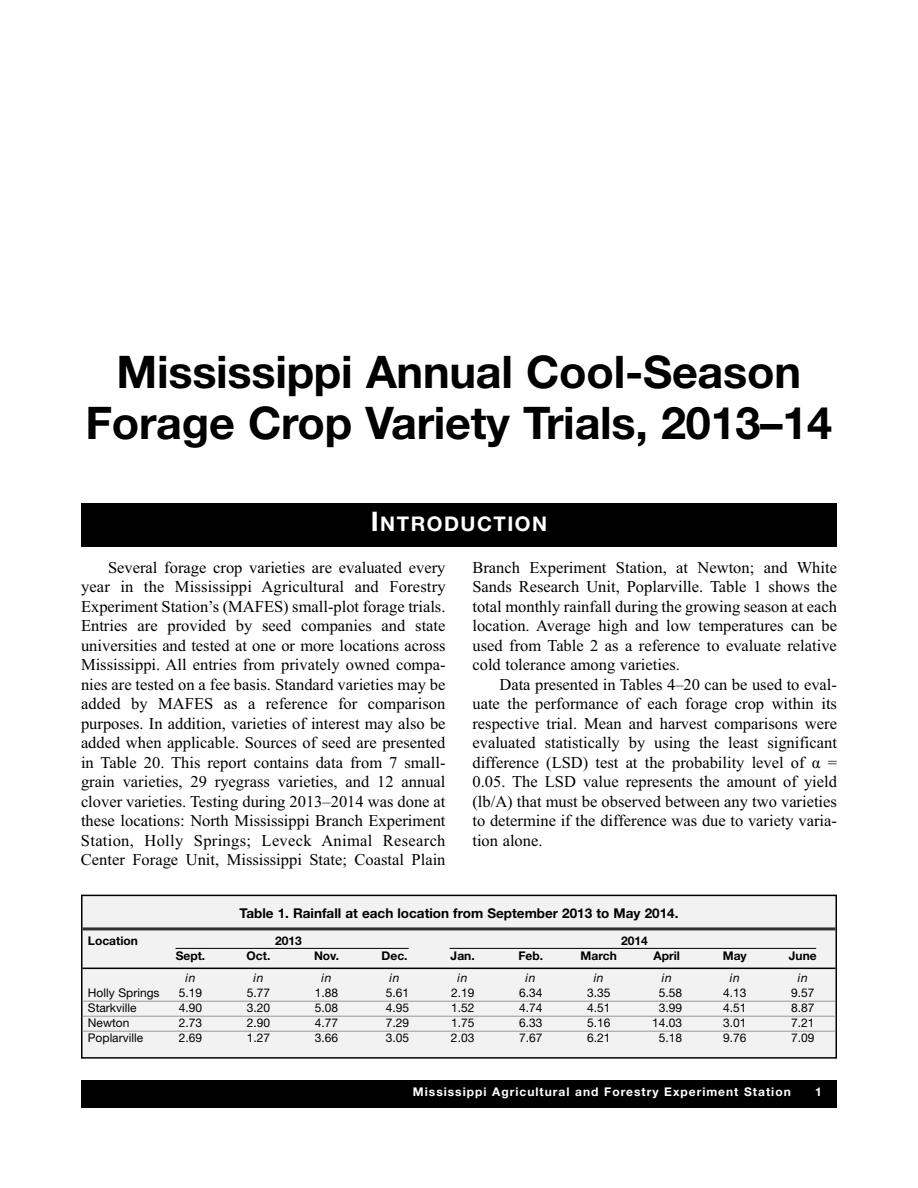
<style>
.page{position:relative;width:918px;height:1188px;background:#fff}
.page>*{position:absolute;margin:0;border:0;box-sizing:border-box;transform-origin:0 0}
.t1{font:700 45px/51px "Helvetica Neue LT Std";letter-spacing:-.005em;color:#000;text-align:center}
.t2{font:700 20.25px "Helvetica Neue LT Std";letter-spacing:.075em;color:#fff}
.t3{font:16.5px/19.5px "Times New Roman";color:#000;text-align:justify}
.t4{font:700 13.5px "Helvetica Neue LT Std";color:#000}
.t5{font:12px "Helvetica Neue LT Std";color:#000}
.t6{font:700 12px "Helvetica Neue LT Std";color:#000}
.t7{font:700 12px "Helvetica Neue LT Std";letter-spacing:.085em;color:#fff}
.t8{font:italic 12px "Helvetica Neue LT Std";letter-spacing:.055em;color:#000}
.s1{font-size:27px}
</style>
<div class="page">
<div style="left:81px;top:1081px;width:756px;height:27px;background:#000"></div>
<div style="left:81px;top:1080px;width:756px;height:27px;background:#000"></div>
<div style="left:81px;top:503px;width:756px;height:43px;background:#000"></div>
<div style="left:82px;top:896px;width:754px;height:161px;background:#f2f2f2"></div>
<div style="left:81px;top:895px;width:756px;height:164px;border:2px solid #000"></div>
<hr style="left:82px;top:927px;width:754px;height:3px;background:#333">
<hr style="left:82px;top:968px;width:754px;height:1px;background:#000">
<hr style="left:82px;top:1001px;width:754px;height:1px;background:#999">
<hr style="left:82px;top:1016px;width:754px;height:1px;background:#999">
<hr style="left:82px;top:1031px;width:754px;height:1px;background:#999">
<hr style="left:176px;top:948px;width:233px;height:1px;background:#000">
<hr style="left:450px;top:948px;width:366px;height:1px;background:#000">
<h1 class="t1" style="left:85px;top:351px;width:748px">Mississippi Annual Cool-Season<br>Forage Crop Variety Trials, 2013–14</h1>
<p class="t2" style="left:371px;top:516px;width:178px"><span class="s1">I</span>NTRODUCTION</p>
<p class="t3" style="left:81px;top:557px;width:366px;text-indent:27px">Several forage crop varieties are evaluated every year in the Mississippi Agricultural and Forestry Experiment Station’s (MAFES) small-plot forage trials.<br>Entries are provided by seed companies and state universities and tested at one or more locations across Mississippi. All entries from privately owned compa&shy;nies are tested on a fee basis. Standard varieties may be added by MAFES as a reference for comparison purposes. In addition, varieties of interest may also be added when applicable. Sources of seed are presented in Table 20. This report contains data from 7 small&shy;grain varieties, 29 ryegrass varieties, and 12 annual clover varieties. Testing during 2013–2014 was done at these locations: North Mississippi Branch Experiment Station, Holly Springs; Leveck Animal Research Center Forage Unit, Mississippi State; Coastal Plain</p>
<p class="t3" style="left:472px;top:557px;width:366px">Branch Experiment Station, at Newton; and White Sands Research Unit, Poplarville. Table 1 shows the total monthly rainfall during the growing season at each location. Average high and low temperatures can be used from Table 2 as a reference to evaluate relative cold tolerance among varieties.</p>
<p class="t3" style="left:472px;top:674px;width:366px;text-indent:27px">Data presented in Tables 4–20 can be used to eval&shy;uate the performance of each forage crop within its respective trial. Mean and harvest comparisons were evaluated statistically by using the least significant difference (LSD) test at the probability level of α = 0.05. The LSD value represents the amount of yield (lb/A) that must be observed between any two varieties to determine if the difference was due to variety varia&shy;tion alone.</p>
<p class="t4" style="left:240px;top:908px;width:440px">Table 1. Rainfall at each location from September 2013 to May 2014.</p>
<p class="t6" style="left:88px;top:936px;width:51px">Location</p>
<p class="t6" style="left:275px;top:936px;width:28px">2013</p>
<p class="t6" style="left:621px;top:936px;width:28px">2014</p>
<p class="t6" style="left:176px;top:951px;width:31px">Sept.</p>
<p class="t6" style="left:247px;top:951px;width:25px">Oct.</p>
<p class="t6" style="left:314px;top:951px;width:27px">Nov.</p>
<p class="t6" style="left:382px;top:951px;width:28px">Dec.</p>
<p class="t6" style="left:451px;top:951px;width:26px">Jan.</p>
<p class="t6" style="left:518px;top:951px;width:26px">Feb.</p>
<p class="t6" style="left:581px;top:951px;width:38px">March</p>
<p class="t6" style="left:654px;top:951px;width:28px">April</p>
<p class="t6" style="left:723px;top:951px;width:26px">May</p>
<p class="t6" style="left:789px;top:951px;width:29px">June</p>
<p class="t8" style="left:185px;top:973px;width:11px">in</p>
<p class="t8" style="left:254px;top:973px;width:11px">in</p>
<p class="t8" style="left:322px;top:973px;width:11px">in</p>
<p class="t8" style="left:390px;top:973px;width:11px">in</p>
<p class="t8" style="left:458px;top:973px;width:11px">in</p>
<p class="t8" style="left:526px;top:973px;width:11px">in</p>
<p class="t8" style="left:594px;top:973px;width:11px">in</p>
<p class="t8" style="left:662px;top:973px;width:11px">in</p>
<p class="t8" style="left:730px;top:973px;width:11px">in</p>
<p class="t8" style="left:798px;top:973px;width:11px">in</p>
<p class="t5" style="left:88px;top:988px;width:73px">Holly Springs</p>
<p class="t5" style="left:179px;top:988px;width:25px">5.19</p>
<p class="t5" style="left:247px;top:988px;width:25px">5.77</p>
<p class="t5" style="left:315px;top:988px;width:25px">1.88</p>
<p class="t5" style="left:386px;top:988px;width:25px">5.61</p>
<p class="t5" style="left:451px;top:988px;width:25px">2.19</p>
<p class="t5" style="left:519px;top:988px;width:25px">6.34</p>
<p class="t5" style="left:587px;top:988px;width:25px">3.35</p>
<p class="t5" style="left:659px;top:988px;width:25px">5.58</p>
<p class="t5" style="left:723px;top:988px;width:25px">4.13</p>
<p class="t5" style="left:791px;top:988px;width:25px">9.57</p>
<p class="t5" style="left:88px;top:1003px;width:50px">Starkville</p>
<p class="t5" style="left:179px;top:1003px;width:25px">4.90</p>
<p class="t5" style="left:247px;top:1003px;width:25px">3.20</p>
<p class="t5" style="left:315px;top:1003px;width:25px">5.08</p>
<p class="t5" style="left:386px;top:1003px;width:25px">4.95</p>
<p class="t5" style="left:451px;top:1003px;width:25px">1.52</p>
<p class="t5" style="left:519px;top:1003px;width:25px">4.74</p>
<p class="t5" style="left:587px;top:1003px;width:25px">4.51</p>
<p class="t5" style="left:659px;top:1003px;width:25px">3.99</p>
<p class="t5" style="left:723px;top:1003px;width:25px">4.51</p>
<p class="t5" style="left:791px;top:1003px;width:25px">8.87</p>
<p class="t5" style="left:88px;top:1018px;width:43px">Newton</p>
<p class="t5" style="left:179px;top:1018px;width:25px">2.73</p>
<p class="t5" style="left:247px;top:1018px;width:25px">2.90</p>
<p class="t5" style="left:315px;top:1018px;width:25px">4.77</p>
<p class="t5" style="left:386px;top:1018px;width:25px">7.29</p>
<p class="t5" style="left:451px;top:1018px;width:25px">1.75</p>
<p class="t5" style="left:519px;top:1018px;width:25px">6.33</p>
<p class="t5" style="left:587px;top:1018px;width:25px">5.16</p>
<p class="t5" style="left:652px;top:1018px;width:32px">14.03</p>
<p class="t5" style="left:723px;top:1018px;width:25px">3.01</p>
<p class="t5" style="left:791px;top:1018px;width:25px">7.21</p>
<p class="t5" style="left:88px;top:1033px;width:57px">Poplarville</p>
<p class="t5" style="left:179px;top:1033px;width:25px">2.69</p>
<p class="t5" style="left:247px;top:1033px;width:25px">1.27</p>
<p class="t5" style="left:315px;top:1033px;width:25px">3.66</p>
<p class="t5" style="left:386px;top:1033px;width:25px">3.05</p>
<p class="t5" style="left:451px;top:1033px;width:25px">2.03</p>
<p class="t5" style="left:519px;top:1033px;width:25px">7.67</p>
<p class="t5" style="left:587px;top:1033px;width:25px">6.21</p>
<p class="t5" style="left:659px;top:1033px;width:25px">5.18</p>
<p class="t5" style="left:723px;top:1033px;width:25px">9.76</p>
<p class="t5" style="left:791px;top:1033px;width:25px">7.09</p>
<p class="t7" style="left:413px;top:1087px;width:379px">Mississippi Agricultural and Forestry Experiment Station</p>
<p class="t7" style="left:815px;top:1087px;width:8px">1</p>
</div>
